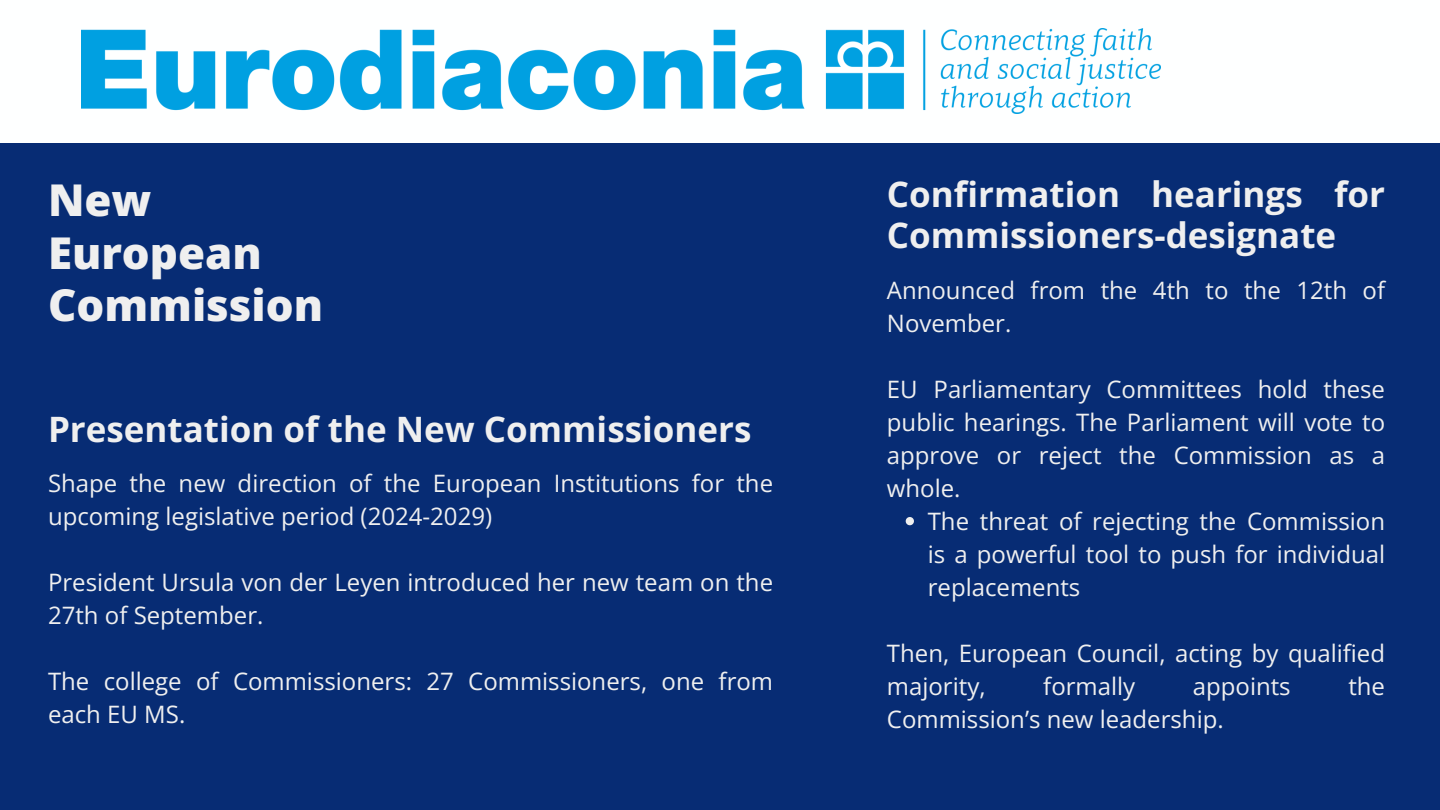
<style>
.page{position:relative;width:1440px;height:810px;background:#072c74}
.page>*{position:absolute;margin:0;border:0;box-sizing:border-box;transform-origin:0 0}
.t1{font:800 43.8px/52.6px "Open Sans";color:#efefef}
.t2{font:700 35px/41.2px "Open Sans";color:#efefef}
.t3{font:24px/33px "Open Sans";color:#efefef}
</style>
<div class="page">
<div style="left:0;top:0;width:1440px;height:142px;background:#feffff"></div>
<img style="left:81px;top:29px;width:1079px;height:84px">
<svg style="left:906px;top:517px;width:8px;height:8px"></svg>
<p class="t1" style="left:48px;top:173px;width:277px">New<br>European<br>Commission</p>
<h1 class="t2" style="left:48px;top:408px;width:705px">Presentation of the New Commissioners</h1>
<h2 class="t3" style="left:48px;top:466px;width:727px">Shape the new direction of the European Institutions for the upcoming legislative period (2024-2029)</h2>
<p class="t3" style="left:48px;top:565px;width:727px">President Ursula von der Leyen introduced her new team on the<br>27th of September.</p>
<p class="t3" style="left:48px;top:664px;width:727px">The college of Commissioners: 27 Commissioners, one from each EU MS.</p>
<h2 class="t2" style="left:887px;top:173px;width:500px">Confirmation hearings for<br>Commissioners-designate</h2>
<p class="t3" style="left:887px;top:273px;width:500px">Announced from the 4th to the 12th of<br>November.</p>
<p class="t3" style="left:887px;top:372px;width:500px;text-align:justify">EU Parliamentary Committees hold these public hearings. The Parliament will vote to approve or reject the Commission as a whole.</p>
<p class="t3" style="left:928px;top:504px;width:459px;text-align:justify">The threat of rejecting the Commission is a powerful tool to push for individual replacements</p>
<p class="t3" style="left:887px;top:636px;width:500px">Then, European Council, acting by qualified majority,</p>
<p class="t3" style="left:1043px;top:669px;width:93px">formally</p>
<p class="t3" style="left:1193px;top:669px;width:99px">appoints</p>
<p class="t3" style="left:1348px;top:669px;width:38px">the</p>
<p class="t3" style="left:887px;top:702px;width:338px">Commission’s new leadership.</p>
</div>
